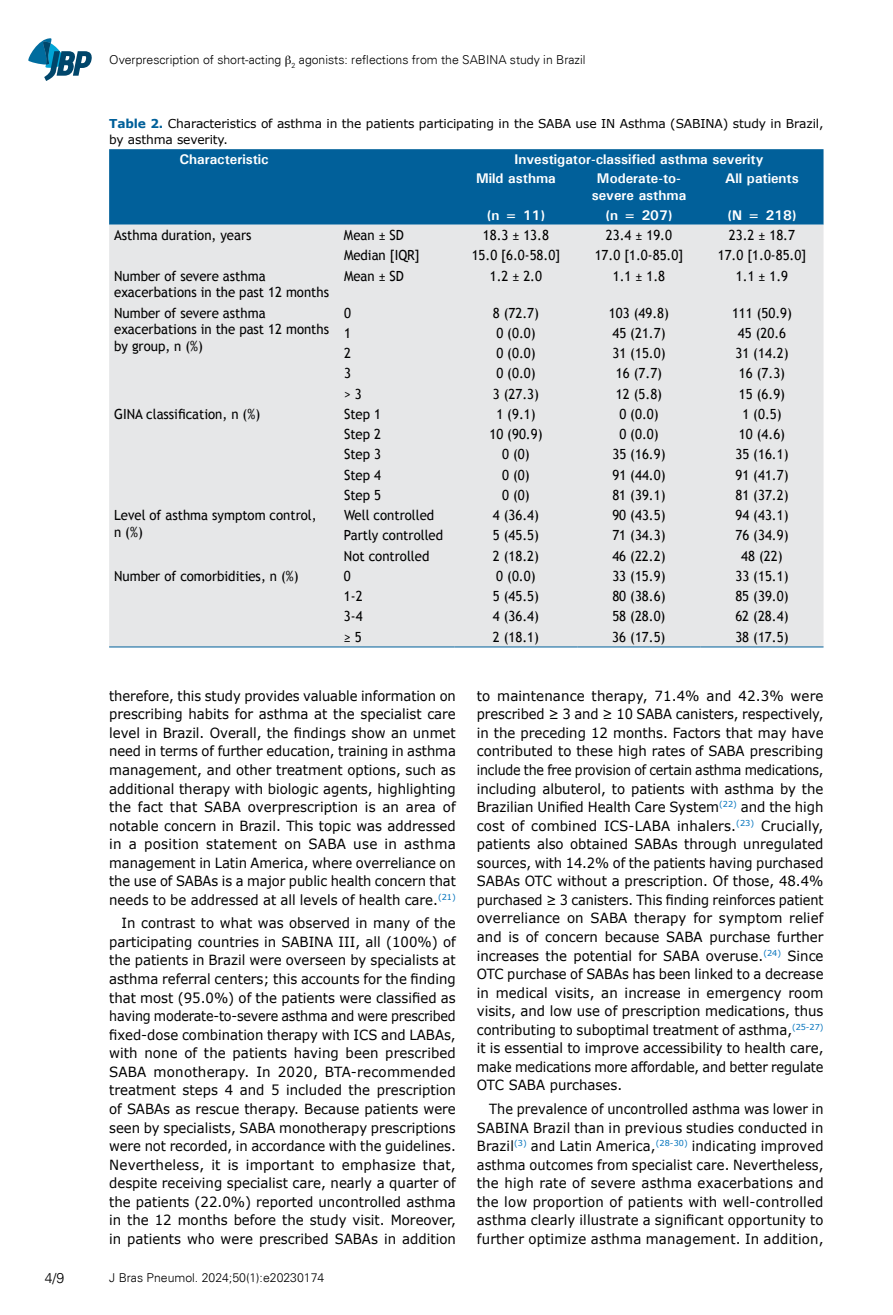
<style>
.page{position:relative;width:893px;height:1315px;background:#fff}
.page>*{position:absolute;margin:0;border:0;box-sizing:border-box;transform-origin:0 0}
.t1{font:14px/18.6px "Verdana";color:#000;text-align:justify;scale:.96 1}
.t2{font:14px/18.6px "Verdana";color:#000;text-align:justify;scale:.95 1}
.t3{font:14px/16.8px "Trebuchet MS";color:#000;scale:.94 1}
.t4{font:14px/18.6px "Verdana";color:#000;text-align:justify;scale:.94 1}
.t5{font:14px/18.6px "Verdana";color:#000;text-align:justify;scale:.92 1}
.t6{font:700 14px/19.6px "Univers";color:#fff}
.t7{font:300 14px "Univers";color:#000}
.t8{font:12.25px/15.8px "Verdana";letter-spacing:-.01em;color:#000}
.t9{font:300 12.25px "Univers";color:#000}
.s1{font-weight:700;color:#01609a}
</style>
<div class="page">
<svg style="left:28px;top:38px;width:64px;height:43px"></svg>
<div style="left:109px;top:149px;width:714px;height:76px;background:#01609a"></div>
<div style="left:109px;top:225px;width:714px;height:421px;background:#e6e7e8"></div>
<hr style="left:109px;top:646px;width:230px;height:1px;background:#01609a">
<hr style="left:339px;top:646px;width:115px;height:1px;background:#01609a">
<hr style="left:454px;top:646px;width:123px;height:1px;background:#01609a">
<hr style="left:577px;top:646px;width:123px;height:1px;background:#01609a">
<hr style="left:700px;top:646px;width:123px;height:1px;background:#01609a">
<p class="t9" style="left:109px;top:52px;width:478px">Overprescription of short-acting <sub>2</sub> agonists: reflections from the SABINA study in Brazil</p>
<p class="t8" style="left:109px;top:116px;width:716px"><span class="s1">Table 2.</span> Characteristics of asthma in the patients participating in the SABA use IN Asthma (SABINA) study in Brazil, by asthma severity.</p>
<p class="t6" style="left:179px;top:149px;width:91px">Characteristic</p>
<p class="t6" style="left:476px;top:149px;width:289px;text-indent:38px">Investigator-classified asthma severity<br>Mild asthma</p>
<p class="t6" style="left:592px;top:170px;width:96px;line-height:16.8px;text-align:center">Moderate-to&shy;severe asthma</p>
<p class="t6" style="left:725px;top:169px;width:75px">All patients</p>
<p class="t6" style="left:487px;top:205px;width:60px">(n = 11)</p>
<p class="t6" style="left:605px;top:205px;width:69px">(n = 207)</p>
<p class="t6" style="left:727px;top:205px;width:71px">(N = 218)</p>
<p class="t3" style="left:114px;top:227px;width:148px">Asthma duration, years</p>
<p class="t3" style="left:344px;top:227px;width:65px">Mean ± SD</p>
<p class="t3" style="left:483px;top:227px;width:72px">18.3 ± 13.8</p>
<p class="t3" style="left:606px;top:227px;width:72px">23.4 ± 19.0</p>
<p class="t3" style="left:729px;top:227px;width:72px">23.2 ± 18.7</p>
<p class="t3" style="left:344px;top:247px;width:82px">Median [IQR]</p>
<p class="t3" style="left:472px;top:247px;width:96px">15.0 [6.0-58.0]</p>
<p class="t3" style="left:595px;top:247px;width:96px">17.0 [1.0-85.0]</p>
<p class="t3" style="left:718px;top:247px;width:96px">17.0 [1.0-85.0]</p>
<p class="t3" style="left:114px;top:267px;width:230px">Number of severe asthma exacerbations in the past 12 months</p>
<p class="t3" style="left:344px;top:267px;width:65px">Mean ± SD</p>
<p class="t3" style="left:490px;top:267px;width:57px">1.2 ± 2.0</p>
<p class="t3" style="left:613px;top:267px;width:57px">1.1 ± 1.8</p>
<p class="t3" style="left:736px;top:267px;width:57px">1.1 ± 1.9</p>
<p class="t3" style="left:114px;top:304px;width:230px">Number of severe asthma exacerbations in the past 12 months by group, n (%)</p>
<p class="t3" style="left:344px;top:304px;width:9px">0</p>
<p class="t3" style="left:493px;top:304px;width:51px">8 (72.7)</p>
<p class="t3" style="left:609px;top:304px;width:65px">103 (49.8)</p>
<p class="t3" style="left:732px;top:304px;width:65px">111 (50.9)</p>
<p class="t3" style="left:344px;top:325px;width:9px">1</p>
<p class="t3" style="left:496px;top:325px;width:43px">0 (0.0)</p>
<p class="t3" style="left:612px;top:325px;width:58px">45 (21.7)</p>
<p class="t3" style="left:738px;top:325px;width:53px">45 (20.6</p>
<p class="t3" style="left:344px;top:345px;width:9px">2</p>
<p class="t3" style="left:496px;top:345px;width:43px">0 (0.0)</p>
<p class="t3" style="left:612px;top:345px;width:58px">31 (15.0)</p>
<p class="t3" style="left:735px;top:345px;width:58px">31 (14.2)</p>
<p class="t3" style="left:344px;top:365px;width:9px">3</p>
<p class="t3" style="left:496px;top:365px;width:43px">0 (0.0)</p>
<p class="t3" style="left:616px;top:365px;width:51px">16 (7.7)</p>
<p class="t3" style="left:739px;top:365px;width:51px">16 (7.3)</p>
<p class="t3" style="left:344px;top:385px;width:20px">&gt; 3</p>
<p class="t3" style="left:493px;top:385px;width:51px">3 (27.3)</p>
<p class="t3" style="left:616px;top:385px;width:51px">12 (5.8)</p>
<p class="t3" style="left:739px;top:385px;width:51px">15 (6.9)</p>
<p class="t3" style="left:114px;top:406px;width:157px">GINA classification, n (%)</p>
<p class="t3" style="left:344px;top:406px;width:41px">Step 1</p>
<p class="t3" style="left:496px;top:406px;width:43px">1 (9.1)</p>
<p class="t3" style="left:619px;top:406px;width:43px">0 (0.0)</p>
<p class="t3" style="left:742px;top:406px;width:43px">1 (0.5)</p>
<p class="t3" style="left:344px;top:426px;width:41px">Step 2</p>
<p class="t3" style="left:489px;top:426px;width:58px">10 (90.9)</p>
<p class="t3" style="left:619px;top:426px;width:43px">0 (0.0)</p>
<p class="t3" style="left:739px;top:426px;width:51px">10 (4.6)</p>
<p class="t3" style="left:344px;top:446px;width:41px">Step 3</p>
<p class="t3" style="left:502px;top:446px;width:31px">0 (0)</p>
<p class="t3" style="left:612px;top:446px;width:58px">35 (16.9)</p>
<p class="t3" style="left:735px;top:446px;width:58px">35 (16.1)</p>
<p class="t3" style="left:344px;top:466px;width:41px">Step 4</p>
<p class="t3" style="left:502px;top:466px;width:31px">0 (0)</p>
<p class="t3" style="left:612px;top:466px;width:58px">91 (44.0)</p>
<p class="t3" style="left:735px;top:466px;width:58px">91 (41.7)</p>
<p class="t3" style="left:344px;top:486px;width:41px">Step 5</p>
<p class="t3" style="left:502px;top:486px;width:31px">0 (0)</p>
<p class="t3" style="left:612px;top:486px;width:58px">81 (39.1)</p>
<p class="t3" style="left:735px;top:486px;width:58px">81 (37.2)</p>
<p class="t3" style="left:114px;top:507px;width:217px">Level of asthma symptom control, n (%)</p>
<p class="t3" style="left:344px;top:507px;width:98px">Well controlled</p>
<p class="t3" style="left:493px;top:507px;width:51px">4 (36.4)</p>
<p class="t3" style="left:612px;top:507px;width:58px">90 (43.5)</p>
<p class="t3" style="left:735px;top:507px;width:58px">94 (43.1)</p>
<p class="t3" style="left:344px;top:527px;width:107px">Partly controlled</p>
<p class="t3" style="left:493px;top:527px;width:51px">5 (45.5)</p>
<p class="t3" style="left:612px;top:527px;width:58px">71 (34.3)</p>
<p class="t3" style="left:735px;top:527px;width:58px">76 (34.9)</p>
<p class="t3" style="left:344px;top:547px;width:92px">Not controlled</p>
<p class="t3" style="left:493px;top:547px;width:51px">2 (18.2)</p>
<p class="t3" style="left:612px;top:547px;width:58px">46 (22.2)</p>
<p class="t3" style="left:741px;top:547px;width:46px">48 (22)</p>
<p class="t3" style="left:114px;top:567px;width:198px">Number of comorbidities, n (%)</p>
<p class="t3" style="left:344px;top:567px;width:9px">0</p>
<p class="t3" style="left:496px;top:567px;width:43px">0 (0.0)</p>
<p class="t3" style="left:612px;top:567px;width:58px">33 (15.9)</p>
<p class="t3" style="left:735px;top:567px;width:58px">33 (15.1)</p>
<p class="t3" style="left:344px;top:588px;width:21px">1-2</p>
<p class="t3" style="left:493px;top:588px;width:51px">5 (45.5)</p>
<p class="t3" style="left:612px;top:588px;width:58px">80 (38.6)</p>
<p class="t3" style="left:735px;top:588px;width:58px">85 (39.0)</p>
<p class="t3" style="left:344px;top:608px;width:21px">3-4</p>
<p class="t3" style="left:493px;top:608px;width:51px">4 (36.4)</p>
<p class="t3" style="left:612px;top:608px;width:58px">58 (28.0)</p>
<p class="t3" style="left:735px;top:608px;width:58px">62 (28.4)</p>
<p class="t3" style="left:344px;top:628px;width:20px">≥ 5</p>
<p class="t3" style="left:493px;top:628px;width:51px">2 (18.1)</p>
<p class="t3" style="left:612px;top:628px;width:58px">36 (17.5)</p>
<p class="t3" style="left:735px;top:628px;width:58px">38 (17.5)</p>
<p class="t4" style="left:109px;top:686px;width:370px">therefore, this study provides valuable information on prescribing habits for asthma at the specialist care level in Brazil. Overall, the findings show an unmet need in terms of further education, training in asthma management, and other treatment options, such as additional therapy with biologic agents, highlighting the fact that SABA overprescription is an area of notable concern in Brazil. This topic was addressed in a position statement on SABA use in asthma management in Latin America, where overreliance on the use of SABAs is a major public health concern that needs to be addressed at all levels of health care.<sup>(21)</sup></p>
<p class="t2" style="left:109px;top:914px;width:367px;text-indent:12px">In contrast to what was observed in many of the participating countries in SABINA III, all (100%) of the patients in Brazil were overseen by specialists at asthma referral centers; this accounts for the finding that most (95.0%) of the patients were classified as having moderate-to-severe asthma and were prescribed fixed-dose combination therapy with ICS and LABAs, with none of the patients having been prescribed SABA monotherapy. In 2020, BTA-recommended treatment steps 4 and 5 included the prescription of SABAs as rescue therapy. Because patients were seen by specialists, SABA monotherapy prescriptions were not recorded, in accordance with the guidelines.<br>Nevertheless, it is important to emphasize that, despite receiving specialist care, nearly a quarter of the patients (22.0%) reported uncontrolled asthma in the 12 months before the study visit. Moreover, in patients who were prescribed SABAs in addition</p>
<p class="t7" style="left:45px;top:1269px;width:21px">4/9</p>
<p class="t9" style="left:109px;top:1270px;width:217px">J Bras Pneumol. 2024;50(1):e20230174</p>
<p class="t1" style="left:477px;top:686px;width:363px">to maintenance therapy, 71.4% and 42.3% were prescribed ≥ 3 and ≥ 10 SABA canisters, respectively, in the preceding 12 months. Factors that may have contributed to these high rates of SABA prescribing include the free provision of certain asthma medications, including albuterol, to patients with asthma by the Brazilian Unified Health Care System<sup>(22)</sup> and the high cost of combined ICS-LABA inhalers.<sup>(23)</sup> Crucially, patients also obtained SABAs through unregulated sources, with 14.2% of the patients having purchased SABAs OTC without a prescription. Of those, 48.4% purchased ≥ 3 canisters. This finding reinforces patient overreliance on SABA therapy for symptom relief and is of concern because SABA purchase further increases the potential for SABA overuse.<sup>(24)</sup> Since OTC purchase of SABAs has been linked to a decrease in medical visits, an increase in emergency room visits, and low use of prescription medications, thus contributing to suboptimal treatment of asthma,<sup>(25-27) </sup>it is essential to improve accessibility to health care, make medications more affordable, and better regulate OTC SABA purchases.</p>
<p class="t5" style="left:477px;top:1099px;width:378px;text-indent:12px">The prevalence of uncontrolled asthma was lower in SABINA Brazil than in previous studies conducted in Brazil<sup>(3)</sup> and Latin America,<sup>(28-30)</sup> indicating improved asthma outcomes from specialist care. Nevertheless, the high rate of severe asthma exacerbations and the low proportion of patients with well-controlled asthma clearly illustrate a significant opportunity to further optimize asthma management. In addition,</p>
</div>
